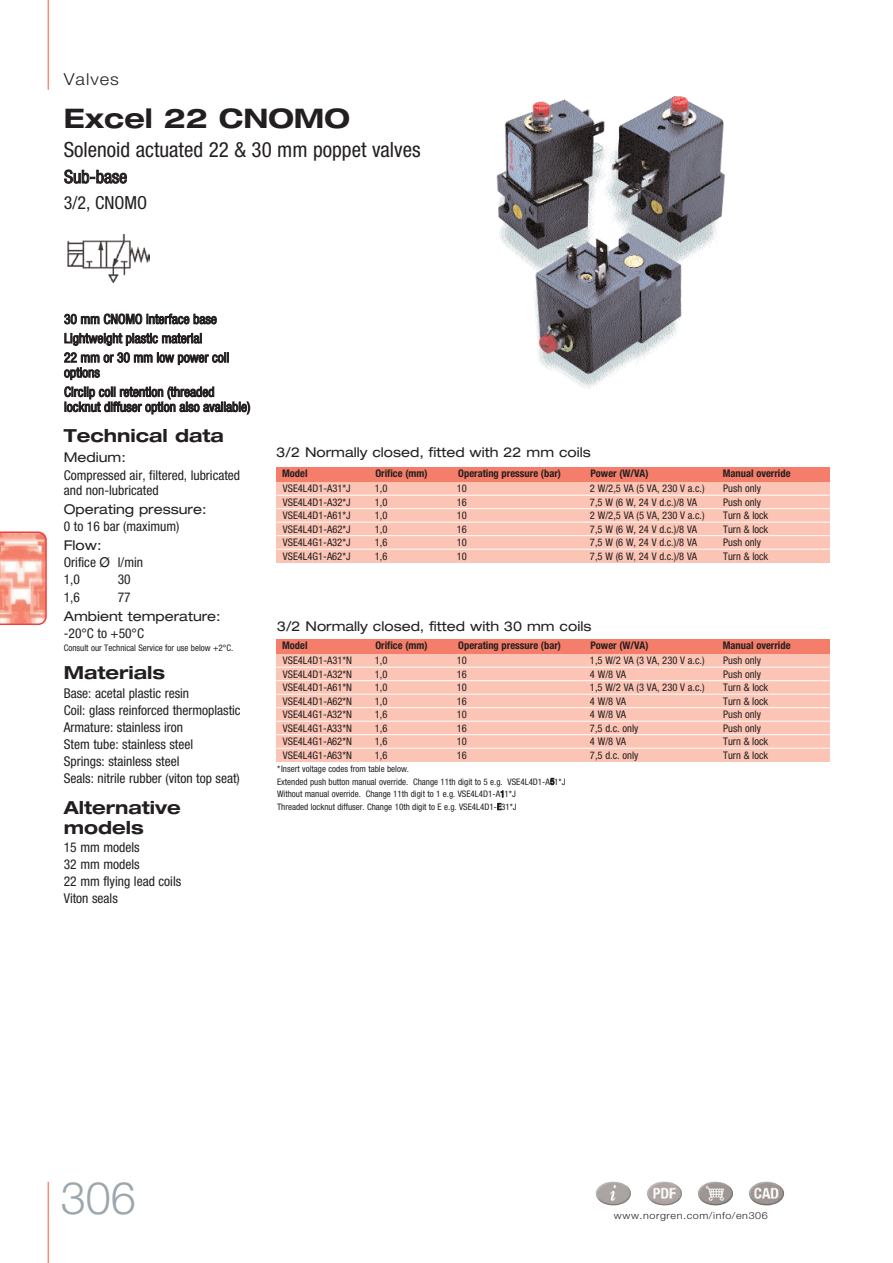
<style>
.page{position:relative;width:893px;height:1263px;background:#fff}
.page>*{position:absolute;margin:0;border:0;box-sizing:border-box;transform-origin:0 0}
.t1{font:300 45px "Norgren";color:#9ca7ad}
.t2{font:700 expanded 27px "Norgren";color:#231f20}
.t3{font:condensed 21px "Norgren";color:#231f20}
.t4{font:700 expanded 18px/19.5px "Norgren";color:#231f20}
.t5{font:condensed 18px/25.5px "Norgren";letter-spacing:-.005em;color:#231f20}
.t6{font:300 16.5px "Norgren";letter-spacing:.055em;color:#231f20;scale:1.1 1}
.t7{font:condensed 13.5px/17.1px "Norgren";color:#231f20}
.t8{font:expanded 13.5px "Norgren";color:#231f20}
.t9{font:condensed 10.5px "Norgren";color:#231f20}
.t10{font:700 condensed 10.5px "Norgren";color:#231f20}
.t11{font:300 9.75px "Norgren";letter-spacing:.055em;color:#231f20;scale:1.1 1}
.t12{font:condensed 9px/12.6px "Norgren";color:#231f20}
</style>
<div class="page">
<svg style="left:0;top:531px;width:47px;height:94px"></svg>
<img style="left:749px;top:1181px;width:36px;height:25px">
<img style="left:698px;top:1181px;width:35px;height:25px">
<img style="left:647px;top:1181px;width:35px;height:25px">
<img style="left:595px;top:1181px;width:36px;height:25px">
<hr style="left:48px;top:1182px;width:1px;height:81px;background:#f68f7a">
<hr style="left:48px;top:0;width:1px;height:90px;background:#f68f7a">
<img style="left:496px;top:96px;width:230px;height:293px">
<img style="left:68px;top:235px;width:81px;height:48px">
<div style="left:276px;top:482px;width:553px;height:81px;background:#fbc4b4"></div>
<hr style="left:276px;top:495px;width:553px;height:1px;background:#fff">
<hr style="left:276px;top:508px;width:553px;height:1px;background:#fff">
<hr style="left:276px;top:522px;width:553px;height:1px;background:#fff">
<hr style="left:276px;top:535px;width:553px;height:1px;background:#fff">
<hr style="left:276px;top:549px;width:553px;height:1px;background:#fff">
<div style="left:276px;top:654px;width:553px;height:108px;background:#fbc4b4"></div>
<hr style="left:276px;top:667px;width:553px;height:1px;background:#fff">
<hr style="left:276px;top:680px;width:553px;height:1px;background:#fff">
<hr style="left:276px;top:694px;width:553px;height:1px;background:#fff">
<hr style="left:276px;top:707px;width:553px;height:1px;background:#fff">
<hr style="left:276px;top:721px;width:553px;height:1px;background:#fff">
<hr style="left:276px;top:734px;width:553px;height:1px;background:#fff">
<hr style="left:276px;top:748px;width:553px;height:1px;background:#fff">
<div style="left:276px;top:467px;width:553px;height:15px;background:#f47e69"></div>
<div style="left:276px;top:639px;width:553px;height:15px;background:#f47e69"></div>
<h3 class="t6" style="left:64px;top:73px;width:52px">Valves</h3>
<h2 class="t2" style="left:64px;top:108px;width:287px">Excel 22 CNOMO</h2>
<h3 class="t3" style="left:64px;top:142px;width:358px">Solenoid actuated 22 &amp; 30 mm poppet valves</h3>
<h3 class="t5" style="left:64px;top:165px;width:85px">Sub-base<br>3/2, CNOMO</h3>
<p class="t7" style="left:64px;top:311px;width:167px;line-height:19.2px">30 mm CNOMO interface base<br>Lightweight plastic material<br>22 mm or 30 mm low power coil</p>
<p class="t7" style="left:64px;top:364px;width:152px;line-height:19.2px">options<br>Circlip coil retention (threaded</p>
<p class="t7" style="left:64px;top:399px;width:188px">locknut diffuser option also available)</p>
<h3 class="t4" style="left:64px;top:427px;width:161px">Technical data</h3>
<p class="t8" style="left:64px;top:452px;width:64px">Medium:</p>
<p class="t7" style="left:64px;top:468px;width:178px;line-height:15px">Compressed air, filtered, lubricated and non-lubricated</p>
<p class="t8" style="left:64px;top:504px;width:144px">Operating pressure:</p>
<p class="t7" style="left:64px;top:519px;width:117px">0 to 16 bar (maximum)</p>
<p class="t8" style="left:64px;top:540px;width:39px">Flow:</p>
<p class="t7" style="left:64px;top:555px;width:81px">Orifice Ø l/min<br>1,0</p>
<p class="t7" style="left:118px;top:572px;width:14px">30</p>
<p class="t7" style="left:64px;top:589px;width:18px">1,6</p>
<p class="t7" style="left:118px;top:589px;width:14px">77</p>
<p class="t8" style="left:64px;top:611px;width:158px">Ambient temperature:</p>
<p class="t7" style="left:64px;top:626px;width:82px">-20°C to +50°C</p>
<p class="t12" style="left:64px;top:642px;width:171px">Consult our Technical Service for use below +2°C.</p>
<h3 class="t4" style="left:64px;top:665px;width:103px">Materials</h3>
<p class="t7" style="left:64px;top:685px;width:178px">Base: acetal plastic resin<br>Coil: glass reinforced thermoplastic<br>Armature: stainless iron<br>Stem tube: stainless steel<br>Springs: stainless steel<br>Seals: nitrile rubber (viton top seat)</p>
<h3 class="t4" style="left:64px;top:800px;width:118px">Alternative models</h3>
<p class="t7" style="left:64px;top:840px;width:119px">15 mm models<br>32 mm models<br>22 mm flying lead coils<br>Viton seals</p>
<p class="t8" style="left:276px;top:447px;width:316px">3/2 Normally closed, fitted with 22 mm coils</p>
<p class="t10" style="left:282px;top:470px;width:27px">Model</p>
<p class="t10" style="left:375px;top:470px;width:54px">Orifice (mm)</p>
<p class="t10" style="left:458px;top:470px;width:104px">Operating pressure (bar)</p>
<p class="t10" style="left:590px;top:470px;width:59px">Power (W/VA)</p>
<p class="t10" style="left:722px;top:470px;width:69px">Manual override</p>
<p class="t9" style="left:283px;top:485px;width:69px">VSE4L4D1-A31*J</p>
<p class="t9" style="left:375px;top:485px;width:14px">1,0</p>
<p class="t9" style="left:457px;top:485px;width:12px">10</p>
<p class="t9" style="left:590px;top:485px;width:116px">2 W/2,5 VA (5 VA, 230 V a.c.)</p>
<p class="t9" style="left:723px;top:485px;width:39px">Push only</p>
<p class="t9" style="left:283px;top:498px;width:69px">VSE4L4D1-A32*J</p>
<p class="t9" style="left:375px;top:498px;width:14px">1,0</p>
<p class="t9" style="left:457px;top:498px;width:12px">16</p>
<p class="t9" style="left:590px;top:498px;width:109px">7,5 W (6 W, 24 V d.c.)/8 VA</p>
<p class="t9" style="left:723px;top:498px;width:39px">Push only</p>
<p class="t9" style="left:283px;top:512px;width:69px">VSE4L4D1-A61*J</p>
<p class="t9" style="left:375px;top:512px;width:14px">1,0</p>
<p class="t9" style="left:457px;top:512px;width:12px">10</p>
<p class="t9" style="left:590px;top:512px;width:116px">2 W/2,5 VA (5 VA, 230 V a.c.)</p>
<p class="t9" style="left:723px;top:512px;width:47px">Turn &amp; lock</p>
<p class="t9" style="left:283px;top:525px;width:69px">VSE4L4D1-A62*J</p>
<p class="t9" style="left:375px;top:525px;width:14px">1,0</p>
<p class="t9" style="left:457px;top:525px;width:12px">16</p>
<p class="t9" style="left:590px;top:525px;width:109px">7,5 W (6 W, 24 V d.c.)/8 VA</p>
<p class="t9" style="left:723px;top:525px;width:47px">Turn &amp; lock</p>
<p class="t9" style="left:283px;top:539px;width:69px">VSE4L4G1-A32*J</p>
<p class="t9" style="left:375px;top:539px;width:14px">1,6</p>
<p class="t9" style="left:457px;top:539px;width:12px">10</p>
<p class="t9" style="left:590px;top:539px;width:109px">7,5 W (6 W, 24 V d.c.)/8 VA</p>
<p class="t9" style="left:723px;top:539px;width:39px">Push only</p>
<p class="t9" style="left:283px;top:552px;width:69px">VSE4L4G1-A62*J</p>
<p class="t9" style="left:375px;top:552px;width:14px">1,6</p>
<p class="t9" style="left:457px;top:552px;width:12px">10</p>
<p class="t9" style="left:590px;top:552px;width:109px">7,5 W (6 W, 24 V d.c.)/8 VA</p>
<p class="t9" style="left:723px;top:552px;width:47px">Turn &amp; lock</p>
<p class="t8" style="left:277px;top:622px;width:316px">3/2 Normally closed, fitted with 30 mm coils</p>
<p class="t10" style="left:282px;top:642px;width:27px">Model</p>
<p class="t10" style="left:375px;top:642px;width:54px">Orifice (mm)</p>
<p class="t10" style="left:458px;top:642px;width:104px">Operating pressure (bar)</p>
<p class="t10" style="left:590px;top:642px;width:59px">Power (W/VA)</p>
<p class="t10" style="left:722px;top:642px;width:69px">Manual override</p>
<p class="t9" style="left:283px;top:657px;width:71px">VSE4L4D1-A31*N</p>
<p class="t9" style="left:375px;top:657px;width:14px">1,0</p>
<p class="t9" style="left:457px;top:657px;width:12px">10</p>
<p class="t9" style="left:590px;top:657px;width:116px">1,5 W/2 VA (3 VA, 230 V a.c.)</p>
<p class="t9" style="left:723px;top:657px;width:39px">Push only</p>
<p class="t9" style="left:283px;top:670px;width:71px">VSE4L4D1-A32*N</p>
<p class="t9" style="left:375px;top:670px;width:14px">1,0</p>
<p class="t9" style="left:457px;top:670px;width:12px">16</p>
<p class="t9" style="left:590px;top:670px;width:38px">4 W/8 VA</p>
<p class="t9" style="left:723px;top:670px;width:39px">Push only</p>
<p class="t9" style="left:283px;top:684px;width:71px">VSE4L4D1-A61*N</p>
<p class="t9" style="left:375px;top:684px;width:14px">1,0</p>
<p class="t9" style="left:457px;top:684px;width:12px">10</p>
<p class="t9" style="left:590px;top:684px;width:116px">1,5 W/2 VA (3 VA, 230 V a.c.)</p>
<p class="t9" style="left:723px;top:684px;width:47px">Turn &amp; lock</p>
<p class="t9" style="left:283px;top:697px;width:71px">VSE4L4D1-A62*N</p>
<p class="t9" style="left:375px;top:697px;width:14px">1,0</p>
<p class="t9" style="left:457px;top:697px;width:12px">16</p>
<p class="t9" style="left:590px;top:697px;width:38px">4 W/8 VA</p>
<p class="t9" style="left:723px;top:697px;width:47px">Turn &amp; lock</p>
<p class="t9" style="left:283px;top:711px;width:70px">VSE4L4G1-A32*N</p>
<p class="t9" style="left:375px;top:711px;width:14px">1,6</p>
<p class="t9" style="left:457px;top:711px;width:12px">10</p>
<p class="t9" style="left:590px;top:711px;width:38px">4 W/8 VA</p>
<p class="t9" style="left:723px;top:711px;width:39px">Push only</p>
<p class="t9" style="left:283px;top:724px;width:70px">VSE4L4G1-A33*N</p>
<p class="t9" style="left:375px;top:724px;width:14px">1,6</p>
<p class="t9" style="left:457px;top:724px;width:12px">16</p>
<p class="t9" style="left:590px;top:724px;width:50px">7,5 d.c. only</p>
<p class="t9" style="left:723px;top:724px;width:39px">Push only</p>
<p class="t9" style="left:283px;top:738px;width:70px">VSE4L4G1-A62*N</p>
<p class="t9" style="left:375px;top:738px;width:14px">1,6</p>
<p class="t9" style="left:457px;top:738px;width:12px">10</p>
<p class="t9" style="left:590px;top:738px;width:38px">4 W/8 VA</p>
<p class="t9" style="left:723px;top:738px;width:47px">Turn &amp; lock</p>
<p class="t9" style="left:283px;top:751px;width:70px">VSE4L4G1-A63*N</p>
<p class="t9" style="left:375px;top:751px;width:14px">1,6</p>
<p class="t9" style="left:457px;top:751px;width:12px">16</p>
<p class="t9" style="left:590px;top:751px;width:50px">7,5 d.c. only</p>
<p class="t9" style="left:723px;top:751px;width:47px">Turn &amp; lock</p>
<p class="t12" style="left:277px;top:763px;width:290px">*Insert voltage codes from table below.<br>Extended push button manual override. Change 11th digit to 5 e.g. VSE4L4D1-A51*J Without manual override. Change 11th digit to 1 e.g. VSE4L4D1-A11*J<br>Threaded locknut diffuser. Change 10th digit to E e.g. VSE4L4D1-E31*J</p>
<h1 class="t1" style="left:61px;top:1181px;width:77px">306</h1>
<p class="t11" style="left:614px;top:1212px;width:141px">www.norgren.com/info/en306</p>
</div>
